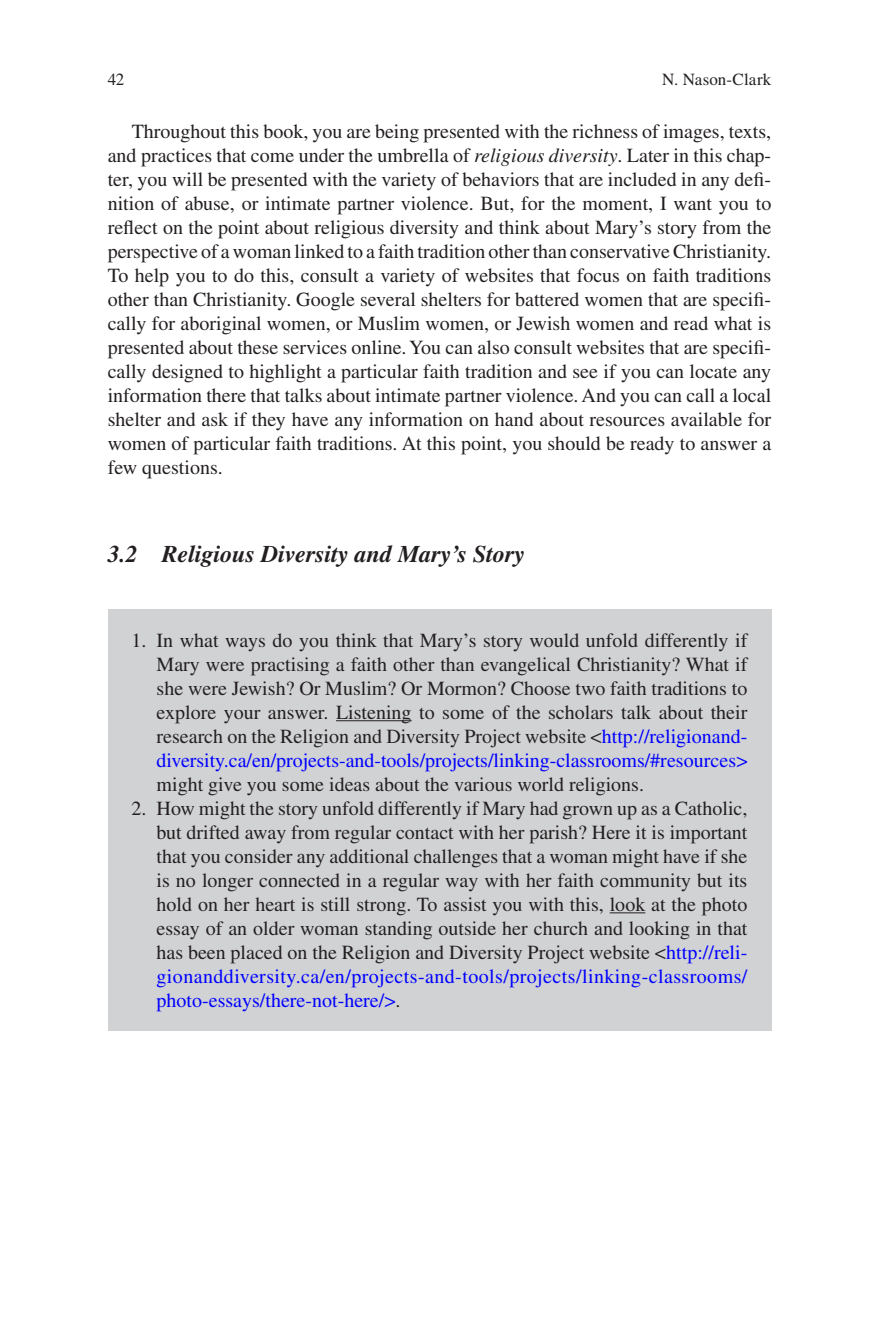
<style>
.page{position:relative;width:879px;height:1333px;background:#fff}
.page>*{position:absolute;margin:0;border:0;box-sizing:border-box;transform-origin:0 0}
.t1{font:italic 700 24px "Pxwllk Vwqhtw Times LT Std";color:#231f20}
.t2{font:20px/24px "Bgjmtm Clccbg Times LT Std";color:#231f20;text-align:justify}
.t3{font:17px "Kybrmd Jvyvlq Times LT Std";letter-spacing:.005em;color:#231f20}
.t4{font:17px "Bgjmtm Clccbg Times LT Std";color:#231f20}
.s1{font-family:"Prskpd Jdmqdg Times LT Std";font-style:italic}
.s2{color:#00f}
</style>
<div class="page">
<div style="left:108px;top:609px;width:663px;height:421px;background:#d1d2d4"></div>
<hr style="left:336px;top:720px;width:76px;height:1px;background:#231f20">
<hr style="left:610px;top:912px;width:35px;height:1px;background:#231f20">
<p class="t3" style="left:662px;top:70px;width:111px">N. Nason-Clark</p>
<p class="t4" style="left:108px;top:70px;width:18px">42</p>
<p class="t2" style="left:108px;top:119px;width:665px;text-indent:24px">Throughout this book, you are being presented with the richness of images, texts, and practices that come under the umbrella of <span class="s1">religious diversity</span>. Later in this chap&shy;ter, you will be presented with the variety of behaviors that are included in any defi&shy;nition of abuse, or intimate partner violence. But, for the moment, I want you to reflect on the point about religious diversity and think about Mary’s story from the perspective of a woman linked to a faith tradition other than conservative Christianity.<br>To help you to do this, consult a variety of websites that focus on faith traditions other than Christianity. Google several shelters for battered women that are specifi&shy;cally for aboriginal women, or Muslim women, or Jewish women and read what is presented about these services online. You can also consult websites that are specifi&shy;cally designed to highlight a particular faith tradition and see if you can locate any information there that talks about intimate partner violence. And you can call a local shelter and ask if they have any information on hand about resources available for women of particular faith traditions. At this point, you should be ready to answer a few questions.</p>
<p class="t1" style="left:108px;top:540px;width:419px">3.2 Religious Diversity and Mary’s Story</p>
<p class="t2" style="left:157px;top:628px;width:592px;text-indent:-25px">1. In what ways do you think that Mary’s story would unfold differently if Mary were practising a faith other than evangelical Christianity? What if she were Jewish? Or Muslim? Or Mormon? Choose two faith traditions to explore your answer. Listening to some of the scholars talk about their research on the Religion and Diversity Project website &lt;<span class="s2">http://religionand&shy;diversity.ca/en/projects-and-tools/projects/linking-classrooms/#resources&gt;</span></p>
<p class="t2" style="left:157px;top:772px;width:489px">might give you some ideas about the various world religions.</p>
<p class="t2" style="left:157px;top:796px;width:592px;text-indent:-25px">2. How might the story unfold differently if Mary had grown up as a Catholic, but drifted away from regular contact with her parish? Here it is important that you consider any additional challenges that a woman might have if she is no longer connected in a regular way with her faith community but its hold on her heart is still strong. To assist you with this, look at the photo essay of an older woman standing outside her church and looking in that has been placed on the Religion and Diversity Project website &lt;<span class="s2">http://reli&shy;gionanddiversity.ca/en/projects-and-tools/projects/linking-classrooms/ photo-essays/there-not-here/&gt;</span>.</p>
</div>
